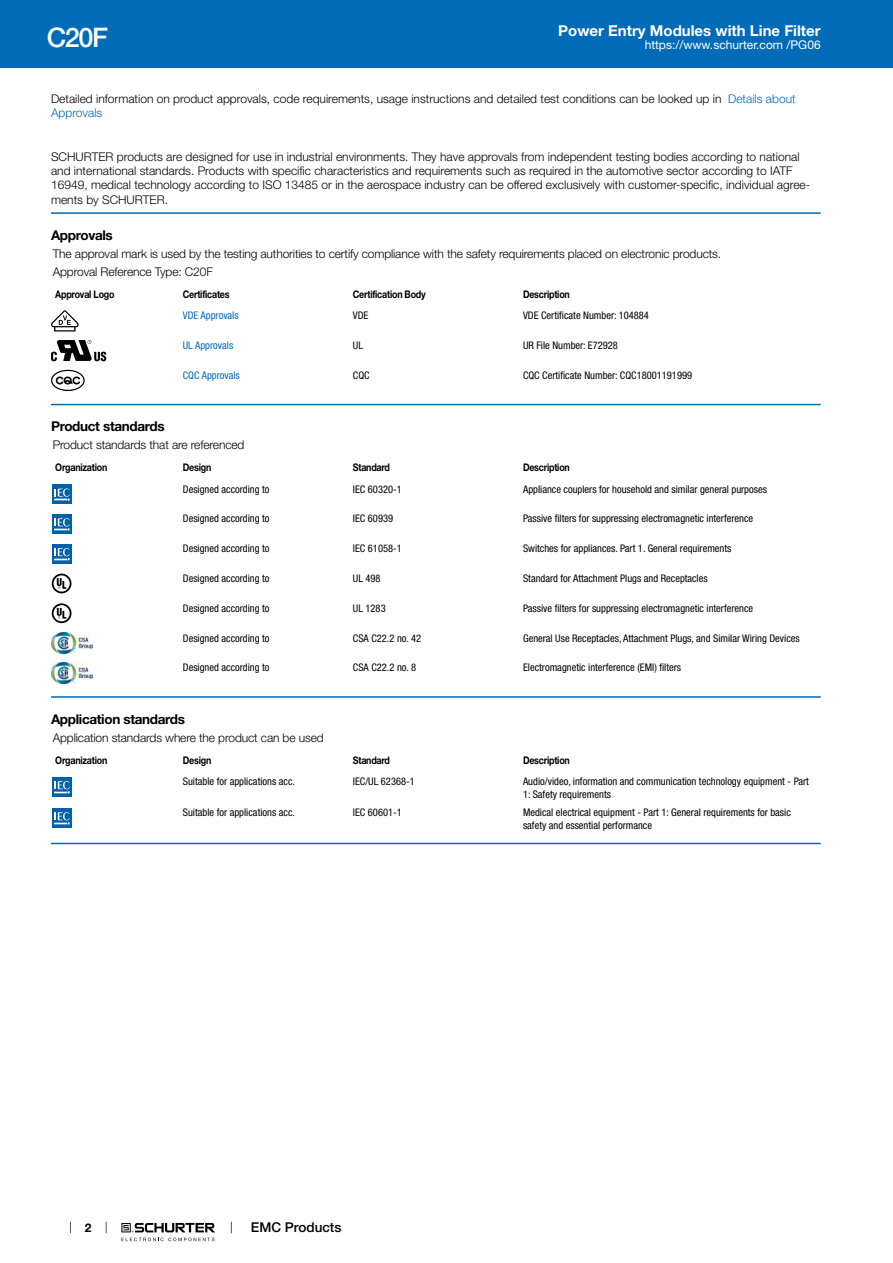
<style>
.page{position:relative;width:893px;height:1263px;background:#fff}
.page>*{position:absolute;margin:0;border:0;box-sizing:border-box;transform-origin:0 0}
.t1{font:500 27px "Helvetica Neue LT";color:#fff}
.t2{font:700 15px "Helvetica Neue LT";color:#fff}
.t3{font:700 13.5px "Helvetica Neue LT";letter-spacing:-.025em;color:#000}
.t4{font:500 13.5px "Helvetica Neue LT";color:#000}
.t5{font:300 12px/14.4px "Helvetica Neue LT";color:#000}
.t6{font:12px "Helvetica Neue LT";color:#fff}
.t7{font:700 12px "Helvetica Neue LT";color:#000}
.t8{font:condensed 10.5px/12.6px "Helvetica Neue LT";color:#000}
.t9{font:700 10.5px "Helvetica Neue LT";letter-spacing:-.025em;color:#000;scale:.85 1}
.t10{font:condensed 10.5px "Helvetica Neue LT";color:#006bb6}
.s1{color:#006bb6}
</style>
<div class="page">
<svg style="left:70px;top:1221px;width:1px;height:12px"></svg>
<svg style="left:121px;top:1223px;width:94px;height:18px"></svg>
<div style="left:0;top:0;width:893px;height:68px;background:#006bb6"></div>
<hr style="left:51px;top:212px;width:770px;height:2px;background:#006bb6">
<svg style="left:51px;top:310px;width:28px;height:21px"></svg>
<svg style="left:51px;top:340px;width:55px;height:21px"></svg>
<div style="left:56px;top:376px;width:8px;height:8px;border:2px solid #000;border-radius:50%"></div>
<div style="left:51px;top:370px;width:34px;height:21px;border:1px solid #000;border-radius:50%"></div>
<svg style="left:62px;top:376px;width:19px;height:9px"></svg>
<hr style="left:51px;top:404px;width:770px;height:1px;background:#006bb6">
<svg style="left:52px;top:484px;width:20px;height:20px"></svg>
<div style="left:52px;top:485px;width:19px;height:19px;background:#0060a9"></div>
<svg style="left:54px;top:488px;width:16px;height:13px"></svg>
<svg style="left:71px;top:514px;width:1px;height:20px"></svg>
<div style="left:52px;top:514px;width:19px;height:20px;background:#0060a9"></div>
<svg style="left:54px;top:518px;width:16px;height:13px"></svg>
<svg style="left:52px;top:544px;width:20px;height:20px"></svg>
<div style="left:52px;top:544px;width:19px;height:19px;background:#0060a9"></div>
<svg style="left:54px;top:548px;width:16px;height:13px"></svg>
<svg style="left:51px;top:573px;width:21px;height:21px"></svg>
<svg style="left:52px;top:574px;width:19px;height:19px"></svg>
<svg style="left:51px;top:610px;width:21px;height:14px"></svg>
<svg style="left:52px;top:603px;width:19px;height:20px"></svg>
<img style="left:51px;top:632px;width:42px;height:22px">
<img style="left:51px;top:662px;width:42px;height:21px">
<hr style="left:51px;top:696px;width:770px;height:2px;background:#006bb6">
<svg style="left:52px;top:777px;width:20px;height:20px"></svg>
<div style="left:52px;top:777px;width:19px;height:19px;background:#0060a9"></div>
<svg style="left:54px;top:781px;width:16px;height:13px"></svg>
<svg style="left:52px;top:808px;width:20px;height:20px"></svg>
<div style="left:52px;top:808px;width:19px;height:19px;background:#0060a9"></div>
<svg style="left:54px;top:812px;width:16px;height:13px"></svg>
<hr style="left:51px;top:843px;width:770px;height:1px;background:#006bb6">
<h1 class="t1" style="left:47px;top:21px;width:63px">C20F</h1>
<h2 class="t2" style="left:558px;top:21px;width:264px">Power Entry Modules with Line Filter</h2>
<p class="t6" style="left:645px;top:38px;width:178px">https://www.schurter.com /PG06</p>
<p class="t5" style="left:51px;top:91px;width:746px">Detailed information on product approvals, code requirements, usage instructions and detailed test conditions can be looked up in <span class="s1">Details about<br>Approvals</span></p>
<p class="t5" style="left:51px;top:149px;width:761px">SCHURTER products are designed for use in industrial environments. They have approvals from independent testing bodies according to national and international standards. Products with specific characteristics and requirements such as required in the automotive sector according to IATF 16949, medical technology according to ISO 13485 or in the aerospace industry can be offered exclusively with customer-specific, individual agree&shy;ments by SCHURTER.</p>
<p class="t3" style="left:51px;top:227px;width:63px">Approvals</p>
<p class="t5" style="left:53px;top:244px;width:670px;line-height:18px">The approval mark is used by the testing authorities to certify compliance with the safety requirements placed on electronic products.<br>Approval Reference Type: C20F</p>
<p class="t9" style="left:55px;top:288px;width:71px">Approval Logo</p>
<p class="t9" style="left:183px;top:288px;width:57px">Certificates</p>
<p class="t9" style="left:353px;top:288px;width:87px">Certification Body</p>
<p class="t9" style="left:523px;top:288px;width:57px">Description</p>
<p class="t10" style="left:183px;top:310px;width:57px">VDE Approvals</p>
<p class="t8" style="left:353px;top:309px;width:17px">VDE</p>
<p class="t8" style="left:523px;top:309px;width:127px">VDE Certificate Number: 104884</p>
<p class="t10" style="left:183px;top:339px;width:52px">UL Approvals</p>
<p class="t8" style="left:353px;top:339px;width:12px">UL</p>
<p class="t8" style="left:523px;top:339px;width:96px">UR File Number: E72928</p>
<p class="t10" style="left:183px;top:369px;width:59px">CQC Approvals</p>
<p class="t8" style="left:353px;top:369px;width:18px">CQC</p>
<p class="t8" style="left:523px;top:369px;width:171px">CQC Certificate Number: CQC18001191999</p>
<p class="t3" style="left:51px;top:418px;width:115px">Product standards</p>
<p class="t5" style="left:53px;top:438px;width:193px">Product standards that are referenced</p>
<p class="t9" style="left:55px;top:461px;width:63px">Organization</p>
<p class="t9" style="left:183px;top:461px;width:35px">Design</p>
<p class="t9" style="left:353px;top:461px;width:45px">Standard</p>
<p class="t9" style="left:523px;top:461px;width:57px">Description</p>
<p class="t8" style="left:183px;top:483px;width:88px">Designed according to</p>
<p class="t8" style="left:353px;top:483px;width:50px">IEC 60320-1</p>
<p class="t8" style="left:523px;top:483px;width:245px">Appliance couplers for household and similar general purposes</p>
<p class="t8" style="left:183px;top:512px;width:88px">Designed according to</p>
<p class="t8" style="left:353px;top:512px;width:42px">IEC 60939</p>
<p class="t8" style="left:523px;top:512px;width:232px">Passive filters for suppressing electromagnetic interference</p>
<p class="t8" style="left:183px;top:542px;width:88px">Designed according to</p>
<p class="t8" style="left:353px;top:542px;width:50px">IEC 61058-1</p>
<p class="t8" style="left:523px;top:542px;width:210px">Switches for appliances. Part 1. General requirements</p>
<p class="t8" style="left:183px;top:572px;width:88px">Designed according to</p>
<p class="t8" style="left:353px;top:572px;width:29px">UL 498</p>
<p class="t8" style="left:523px;top:572px;width:186px">Standard for Attachment Plugs and Receptacles</p>
<p class="t8" style="left:183px;top:602px;width:88px">Designed according to</p>
<p class="t8" style="left:353px;top:602px;width:34px">UL 1283</p>
<p class="t8" style="left:523px;top:602px;width:232px">Passive filters for suppressing electromagnetic interference</p>
<p class="t8" style="left:183px;top:631px;width:88px">Designed according to</p>
<p class="t8" style="left:353px;top:631px;width:70px">CSA C22.2 no. 42</p>
<p class="t8" style="left:523px;top:631px;width:278px">General Use Receptacles, Attachment Plugs, and Similar Wiring Devices</p>
<p class="t8" style="left:183px;top:661px;width:88px">Designed according to</p>
<p class="t8" style="left:353px;top:661px;width:65px">CSA C22.2 no. 8</p>
<p class="t8" style="left:523px;top:661px;width:160px">Electromagnetic interference (EMI) filters</p>
<p class="t3" style="left:51px;top:711px;width:135px">Application standards</p>
<p class="t5" style="left:53px;top:730px;width:272px">Application standards where the product can be used</p>
<p class="t9" style="left:55px;top:754px;width:63px">Organization</p>
<p class="t9" style="left:183px;top:754px;width:35px">Design</p>
<p class="t9" style="left:353px;top:754px;width:45px">Standard</p>
<p class="t9" style="left:523px;top:754px;width:57px">Description</p>
<p class="t8" style="left:183px;top:775px;width:114px">Suitable for applications acc.</p>
<p class="t8" style="left:353px;top:775px;width:63px">IEC/UL 62368-1</p>
<p class="t8" style="left:523px;top:775px;width:287px">Audio/video, information and communication technology equipment - Part<br>1: Safety requirements</p>
<p class="t8" style="left:183px;top:806px;width:114px">Suitable for applications acc.</p>
<p class="t8" style="left:353px;top:806px;width:50px">IEC 60601-1</p>
<p class="t8" style="left:523px;top:806px;width:269px">Medical electrical equipment - Part 1: General requirements for basic safety and essential performance</p>
<p class="t7" style="left:85px;top:1220px;width:8px">2</p>
<p class="t4" style="left:251px;top:1219px;width:92px">EMC Products</p>
</div>
